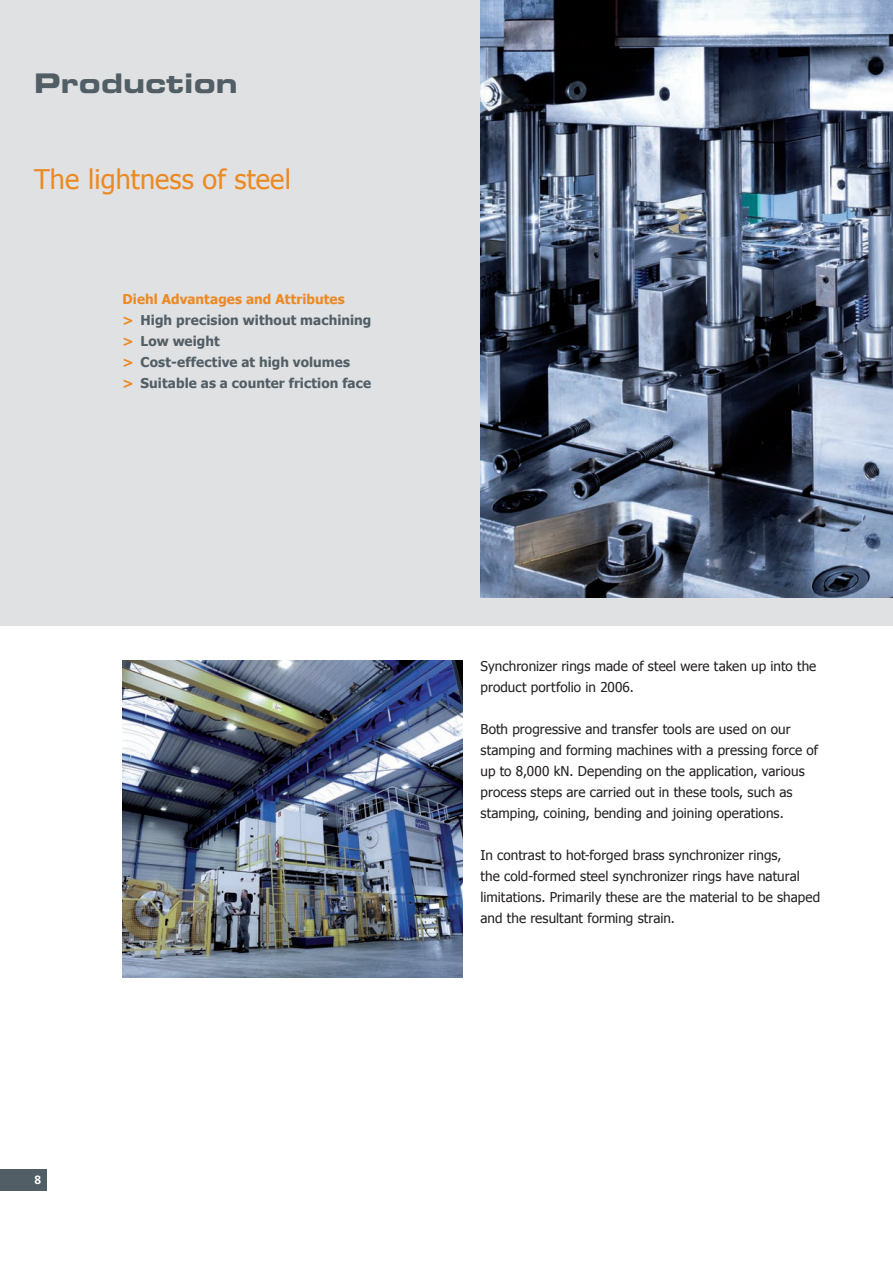
<style>
.page{position:relative;width:893px;height:1263px;background:#fff}
.page>*{position:absolute;margin:0;border:0;box-sizing:border-box;transform-origin:0 0}
.t1{font:27px "Tahoma";letter-spacing:.005em;color:#ec8922}
.t2{font:27px "Eurostile Bold Extended Two";letter-spacing:.005em;color:#525e65}
.t3{font:13.5px/21px "Tahoma";letter-spacing:.005em;color:#231f20}
.t4{font:700 13.5px/21px "Tahoma";letter-spacing:.005em;color:#525e65}
.t5{font:700 12px "Frutiger";color:#fff}
.s1{color:#ec8922}
</style>
<div class="page">
<div style="left:0;top:0;width:893px;height:625px;background:#e0e1e3"></div>
<img style="left:123px;top:660px;width:340px;height:317px">
<img style="left:480px;top:0;width:413px;height:597px">
<div style="left:0;top:1169px;width:47px;height:22px;background:#525e65"></div>
<h1 class="t2" style="left:34px;top:65px;width:205px">Production</h1>
<h1 class="t1" style="left:34px;top:162px;width:258px">The lightness of steel</h1>
<p class="t4" style="left:123px;top:288px;width:250px"><span class="s1">Diehl Advantages and Attributes<br>&gt;</span> High precision without machining <span class="s1">&gt;</span> Low weight<br><span class="s1">&gt;</span> Cost-effective at high volumes<br><span class="s1">&gt;</span> Suitable as a counter friction face</p>
<p class="t5" style="left:35px;top:1172px;width:8px">8</p>
<p class="t3" style="left:480px;top:655px;width:337px">Synchronizer rings made of steel were taken up into the product portfolio in 2006.</p>
<p class="t3" style="left:480px;top:718px;width:339px">Both progressive and transfer tools are used on our stamping and forming machines with a pressing force of up to 8,000 kN. Depending on the application, various process steps are carried out in these tools, such as stamping, coining, bending and joining operations.</p>
<p class="t3" style="left:480px;top:844px;width:341px">In contrast to hot-forged brass synchronizer rings,<br>the cold-formed steel synchronizer rings have natural limitations. Primarily these are the material to be shaped and the resultant forming strain.</p>
</div>
